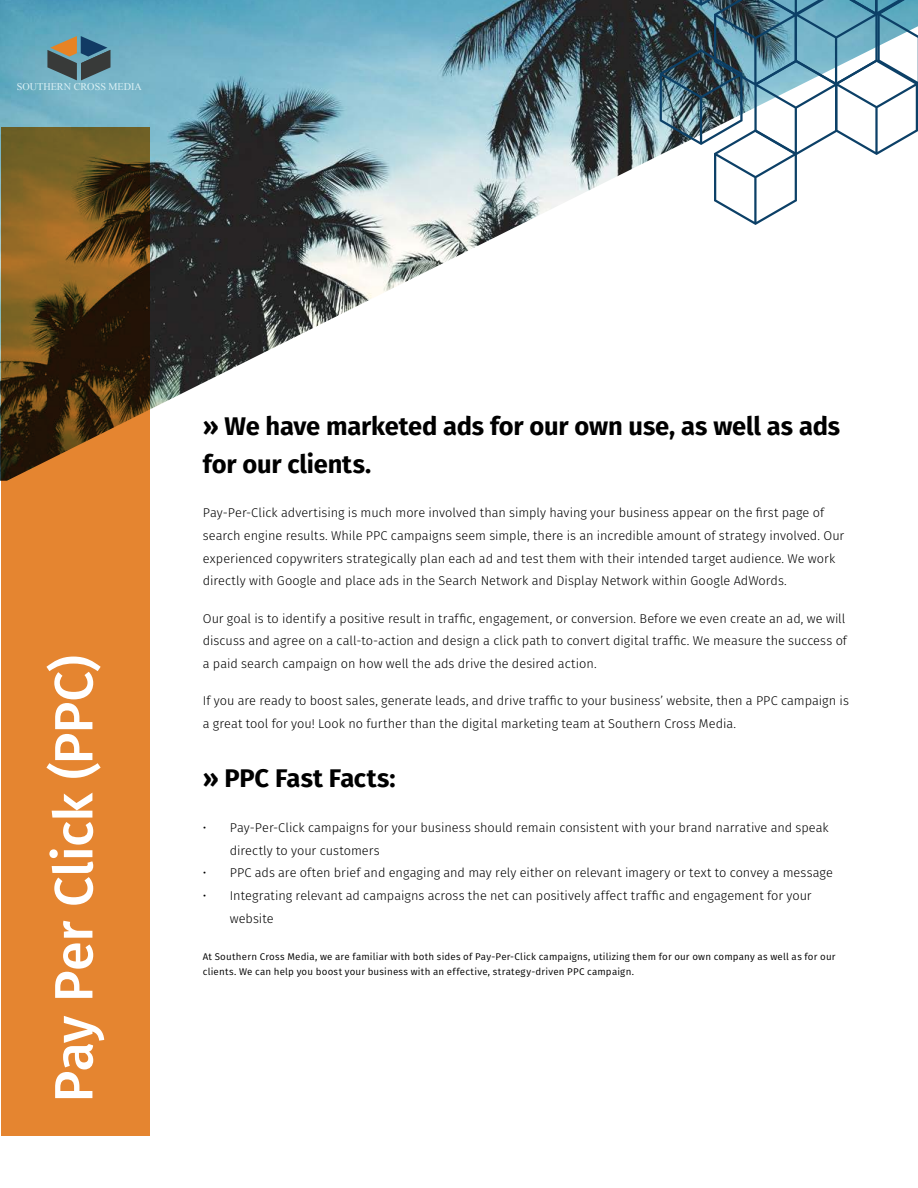
<style>
.page{position:relative;width:918px;height:1188px;background:#fff}
.page>*{position:absolute;margin:0;border:0;box-sizing:border-box;transform-origin:0 0}
.Headline_61_65_Left{font:500 54px "Fira Sans";letter-spacing:-.01em;color:#fff}
.Headline_61_65_Left-2{font:700 25.5px "Fira Sans";letter-spacing:-.01em;color:#000}
.Headline_17_25_Left{font:700 25.5px "Fira Sans";letter-spacing:-.005em;color:#000}
.Copy_Text_08_14_Left{font:700 25.5px "Fira Sans";letter-spacing:-.005em;color:#000}
.Copy_Text_08_14_Left-2{font:300 12.75px/22.5px "Fira Sans";color:#000}
.Copy_Text_08_14_Righ{font:300 12.75px "Fira Sans";color:#000}
.Headline_17_25_Left-2{font:300 12.75px "Fira Sans";color:#000}
.t1{font:10.2px "Times New Roman";color:#dcf1f5}
.t2{font:9.75px/15px "Fira Sans";letter-spacing:.025em;color:#000}
</style>
<div class="page">
<img style="left:0;top:0;width:660px;height:481px">
<svg style="left:2px;top:127px;width:148px;height:1009px;background:#bb7128"></svg>
<svg style="left:660px;top:0;width:258px;height:225px"></svg>
<svg style="left:47px;top:36px;width:64px;height:44px;background:#5c7375"></svg>
<p class="t1" style="left:17px;top:80px;width:127px">SOUTHERN CROSS MEDIA</p>
<p class="Headline_61_65_Left" style="left:30px;top:1102px;width:449px;rotate:-90deg">Pay Per Click (PPC)</p>
<p class="Headline_61_65_Left-2" style="left:203px;top:405px;width:639px">» We have marketed ads for our own use, as well as ads</p>
<p class="Headline_17_25_Left" style="left:203px;top:442px;width:170px">for our clients.</p>
<p class="Headline_17_25_Left-2" style="left:203px;top:504px;width:623px">Pay-Per-Click advertising is much more involved than simply having your business appear on the first page of</p>
<p class="Copy_Text_08_14_Left-2" style="left:203px;top:524px;width:643px">search engine results. While PPC campaigns seem simple, there is an incredible amount of strategy involved. Our experienced copywriters strategically plan each ad and test them with their intended target audience. We work directly with Google and place ads in the Search Network and Display Network within Google AdWords.</p>
<p class="Copy_Text_08_14_Left-2" style="left:203px;top:607px;width:646px">Our goal is to identify a positive result in traffic, engagement, or conversion. Before we even create an ad, we will discuss and agree on a call-to-action and design a click path to convert digital traffic. We measure the success of a paid search campaign on how well the ads drive the desired action.</p>
<p class="Copy_Text_08_14_Left-2" style="left:203px;top:689px;width:648px">If you are ready to boost sales, generate leads, and drive traffic to your business’ website, then a PPC campaign is a great tool for you! Look no further than the digital marketing team at Southern Cross Media.</p>
<p class="Copy_Text_08_14_Left" style="left:203px;top:757px;width:194px">» PPC Fast Facts:</p>
<p class="Copy_Text_08_14_Left-2" style="left:203px;top:817px;width:5px">•</p>
<p class="Copy_Text_08_14_Righ" style="left:230px;top:819px;width:600px">Pay-Per-Click campaigns for your business should remain consistent with your brand narrative and speak</p>
<p class="Copy_Text_08_14_Righ" style="left:230px;top:842px;width:151px">directly to your customers</p>
<p class="Copy_Text_08_14_Left-2" style="left:203px;top:862px;width:632px">• PPC ads are often brief and engaging and may rely either on relevant imagery or text to convey a message</p>
<p class="Copy_Text_08_14_Left-2" style="left:230px;top:884px;width:583px;text-indent:-27px">• Integrating relevant ad campaigns across the net can positively affect traffic and engagement for your website</p>
<p class="t2" style="left:203px;top:949px;width:634px">At Southern Cross Media, we are familiar with both sides of Pay-Per-Click campaigns, utilizing them for our own company as well as for our clients. We can help you boost your business with an effective, strategy-driven PPC campaign.</p>
</div>
